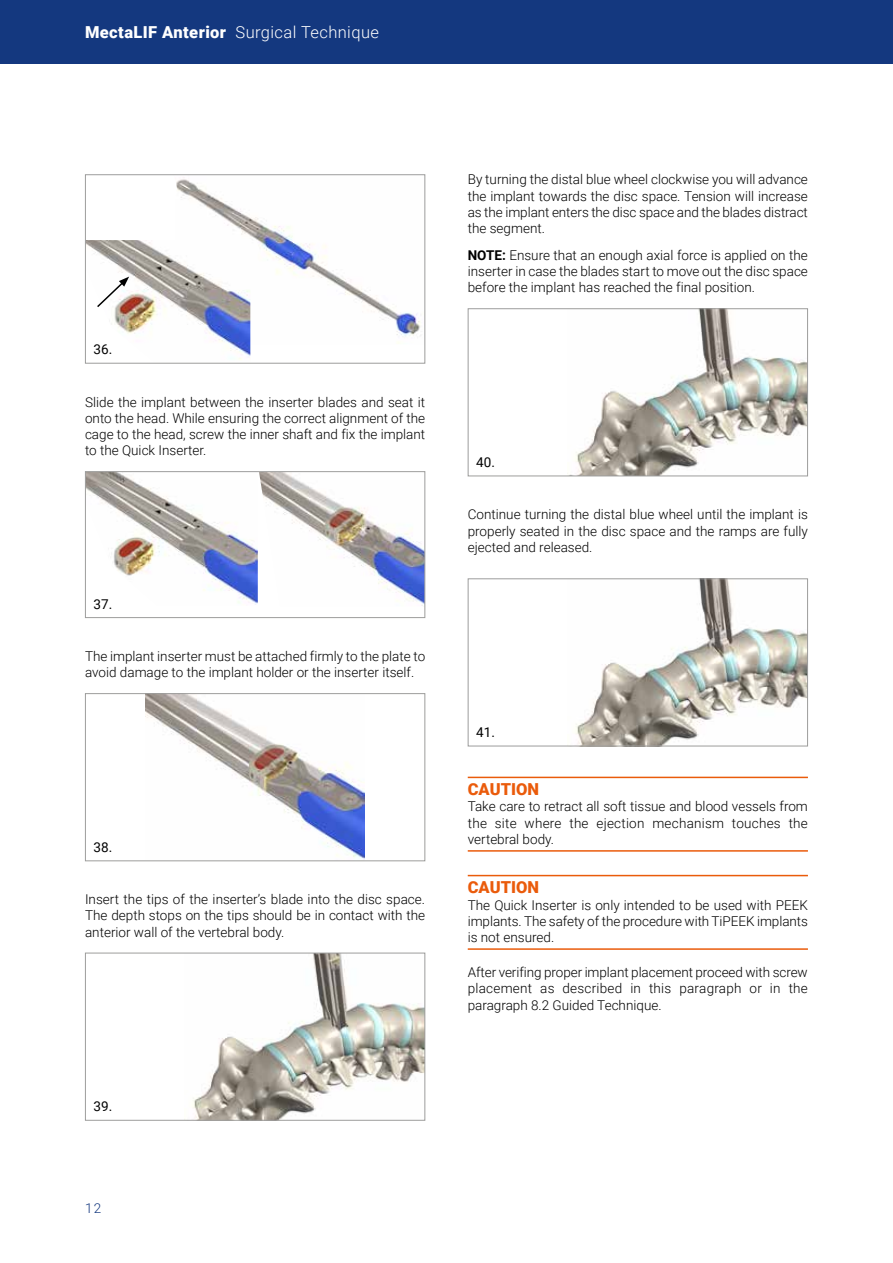
<style>
.page{position:relative;width:893px;height:1263px;background:#fff}
.page>*{position:absolute;margin:0;border:0;box-sizing:border-box;transform-origin:0 0}
.t1{font:300 16.5px "Roboto";letter-spacing:.025em;color:#fff}
.t2{font:900 16.5px "Roboto";color:#ea5b0b}
.t3{font:300 13.5px/16.2px "Roboto";color:#000;text-align:justify}
.t4{font:13.5px "Roboto";color:#000}
.t5{font:300 13.5px "Roboto";color:#14387f}
.s1{font-weight:900}
.s2{font-weight:700}
</style>
<div class="page">
<div style="left:0;top:0;width:893px;height:64px;background:#14387f"></div>
<img style="left:176px;top:179px;width:245px;height:165px">
<img style="left:87px;top:240px;width:163px;height:120px">
<svg style="left:96px;top:277px;width:33px;height:32px"></svg>
<div style="left:85px;top:174px;width:340px;height:190px;border:1px solid #9d9d9c"></div>
<img style="left:87px;top:473px;width:336px;height:133px">
<div style="left:85px;top:471px;width:340px;height:147px;border:1px solid #9d9d9c"></div>
<img style="left:146px;top:695px;width:218px;height:164px">
<div style="left:85px;top:693px;width:340px;height:168px;border:1px solid #9d9d9c"></div>
<img style="left:192px;top:955px;width:231px;height:164px">
<div style="left:85px;top:953px;width:340px;height:168px;border:1px solid #9d9d9c"></div>
<hr style="left:468px;top:777px;width:340px;height:1px;background:#ea5b0b">
<hr style="left:468px;top:850px;width:340px;height:2px;background:#ea5b0b">
<hr style="left:468px;top:875px;width:340px;height:1px;background:#ea5b0b">
<hr style="left:468px;top:948px;width:340px;height:2px;background:#ea5b0b">
<img style="left:567px;top:310px;width:239px;height:164px">
<div style="left:468px;top:308px;width:340px;height:168px;border:1px solid #9d9d9c"></div>
<img style="left:575px;top:580px;width:231px;height:164px">
<div style="left:468px;top:578px;width:340px;height:168px;border:1px solid #9d9d9c"></div>
<p class="t1" style="left:85px;top:21px;width:295px"><span class="s1">MectaLIF Anterior</span> Surgical Technique</p>
<p class="t4" style="left:94px;top:340px;width:20px">36.</p>
<p class="t3" style="left:85px;top:393px;width:342px">Slide the implant between the inserter blades and seat it onto the head. While ensuring the correct alignment of the cage to the head, screw the inner shaft and fix the implant to the Quick Inserter.</p>
<p class="t4" style="left:94px;top:594px;width:20px">37.</p>
<p class="t3" style="left:85px;top:648px;width:342px">The implant inserter must be attached firmly to the plate to avoid damage to the implant holder or the inserter itself.</p>
<p class="t4" style="left:94px;top:838px;width:20px">38.</p>
<p class="t3" style="left:85px;top:891px;width:342px">Insert the tips of the inserter’s blade into the disc space.<br>The depth stops on the tips should be in contact with the anterior wall of the vertebral body.</p>
<p class="t4" style="left:94px;top:1097px;width:20px">39.</p>
<p class="t5" style="left:85px;top:1198px;width:18px">12</p>
<p class="t3" style="left:468px;top:171px;width:342px">By turning the distal blue wheel clockwise you will advance the implant towards the disc space. Tension will increase as the implant enters the disc space and the blades distract the segment.</p>
<p class="t3" style="left:468px;top:246px;width:342px"><span class="s2">NOTE:</span> Ensure that an enough axial force is applied on the inserter in case the blades start to move out the disc space before the implant has reached the final position.</p>
<p class="t4" style="left:476px;top:453px;width:20px">40.</p>
<p class="t3" style="left:468px;top:506px;width:342px">Continue turning the distal blue wheel until the implant is properly seated in the disc space and the ramps are fully ejected and released.</p>
<p class="t4" style="left:476px;top:723px;width:20px">41.</p>
<p class="t2" style="left:468px;top:778px;width:73px">CAUTION</p>
<p class="t3" style="left:468px;top:798px;width:342px">Take care to retract all soft tissue and blood vessels from the site where the ejection mechanism touches the vertebral body.</p>
<p class="t2" style="left:468px;top:876px;width:73px">CAUTION</p>
<p class="t3" style="left:468px;top:896px;width:342px">The Quick Inserter is only intended to be used with PEEK implants. The safety of the procedure with TiPEEK implants is not ensured.</p>
<p class="t3" style="left:468px;top:964px;width:342px">After verifing proper implant placement proceed with screw placement as described in this paragraph or in the paragraph 8.2 Guided Technique.</p>
</div>
